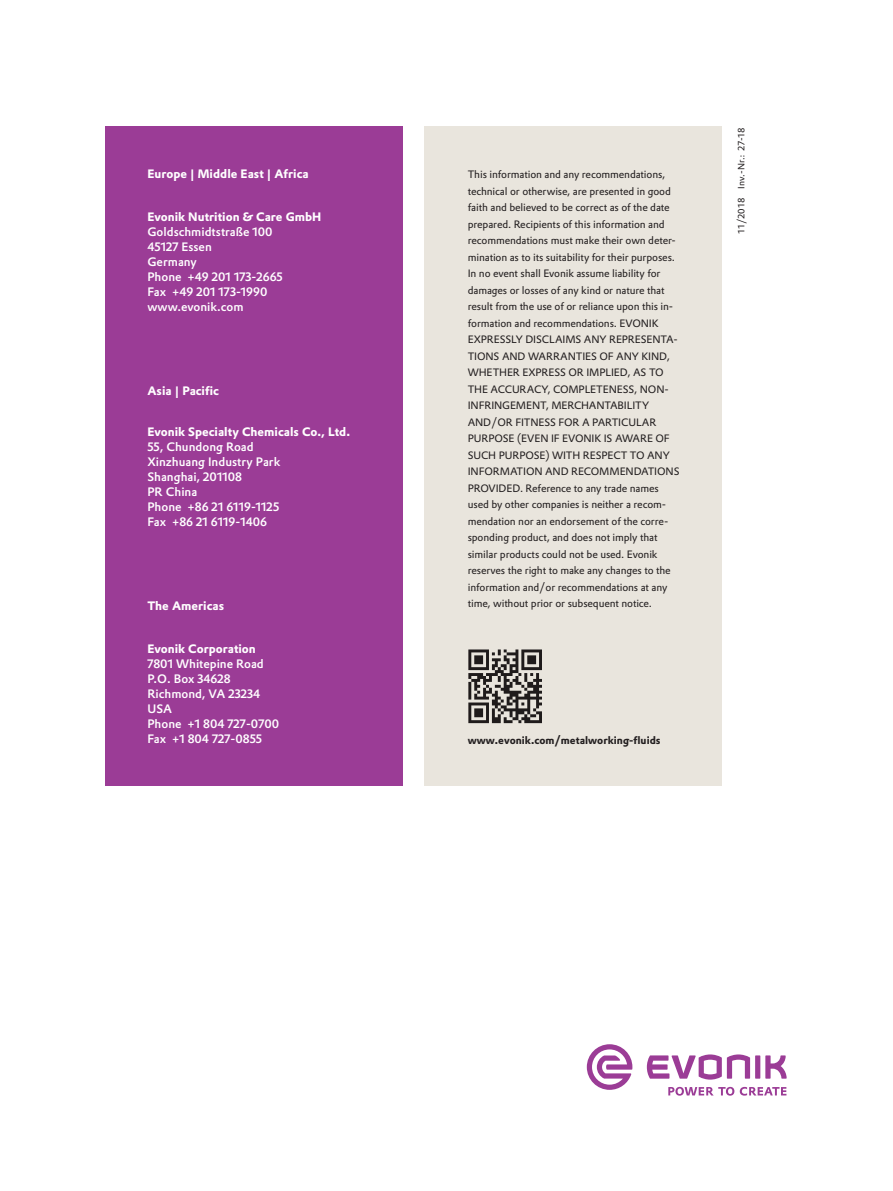
<style>
.page{position:relative;width:893px;height:1191px;background:#fff}
.page>*{position:absolute;margin:0;border:0;box-sizing:border-box;transform-origin:0 0}
.t1{font:500 12px/15px "Evonik Prokyon";color:#fff}
.t2{font:700 12px "Evonik Prokyon";color:#fff}
.t3{font:10.5px/16.5px "Evonik Prokyon";letter-spacing:-.01em;color:#231f20}
.t4{font:700 10.5px "Evonik Prokyon";color:#231f20}
.t5{font:9px "Evonik Prokyon";letter-spacing:-.005em;color:#231f20}
</style>
<div class="page">
<svg style="left:765px;top:1055px;width:22px;height:23px"></svg>
<div style="left:755px;top:1055px;width:5px;height:23px;background:#9b3c96"></div>
<svg style="left:647px;top:1054px;width:103px;height:25px"></svg>
<svg style="left:587px;top:1044px;width:45px;height:45px"></svg>
<svg style="left:668px;top:1086px;width:66px;height:9px"></svg>
<svg style="left:740px;top:1086px;width:46px;height:9px"></svg>
<div style="left:424px;top:126px;width:297px;height:660px;background:#e9e5dd"></div>
<div style="left:105px;top:127px;width:298px;height:659px;background:#9b3c96"></div>
<svg style="left:468px;top:723px;width:74px;height:1px"></svg>
<svg style="left:468px;top:649px;width:74px;height:74px"></svg>
<p class="t2" style="left:147px;top:164px;width:163px">Europe | Middle East | Africa</p>
<p class="t2" style="left:147px;top:207px;width:175px">Evonik Nutrition &amp; Care GmbH</p>
<p class="t1" style="left:147px;top:223px;width:137px">Goldschmidtstraße 100<br>45127 Essen<br>Germany<br>Phone +49 201 173-2665<br>Fax +49 201 173-1990 www.evonik.com</p>
<p class="t2" style="left:147px;top:380px;width:73px">Asia | Pacific</p>
<p class="t2" style="left:147px;top:422px;width:204px">Evonik Specialty Chemicals Co., Ltd.</p>
<p class="t1" style="left:147px;top:439px;width:134px">55, Chundong Road<br>Xinzhuang Industry Park<br>Shanghai, 201108<br>PR China<br>Phone +86 21 6119-1125<br>Fax +86 21 6119-1406</p>
<p class="t2" style="left:147px;top:596px;width:78px">The Americas</p>
<p class="t2" style="left:147px;top:638px;width:110px">Evonik Corporation</p>
<p class="t1" style="left:147px;top:655px;width:133px">7801 Whitepine Road<br>P.O. Box 34628<br>Richmond, VA 23234<br>USA<br>Phone +1 804 727-0700<br>Fax +1 804 727-0855</p>
<p class="t3" style="left:468px;top:165px;width:213px">This information and any recommendations, technical or otherwise, are presented in good faith and believed to be correct as of the date prepared. Recipients of this information and recommendations must make their own deter&shy;mination as to its suitability for their purposes.<br>In no event shall Evonik assume liability for damages or losses of any kind or nature that result from the use of or reliance upon this in&shy;formation and recommendations. EVONIK EXPRESSLY DISCLAIMS ANY REPRESENTA-TIONS AND WARRANTIES OF ANY KIND, WHETHER EXPRESS OR IMPLIED, AS TO THE ACCURACY, COMPLETENESS, NON-INFRINGEMENT, MERCHANTABILITY AND/OR FITNESS FOR A PARTICULAR PURPOSE (EVEN IF EVONIK IS AWARE OF SUCH PURPOSE) WITH RESPECT TO ANY INFORMATION AND RECOMMENDATIONS PROVIDED. Reference to any trade names used by other companies is neither a recom&shy;mendation nor an endorsement of the corre&shy;sponding product, and does not imply that similar products could not be used. Evonik reserves the right to make any changes to the information and/or recommendations at any time, without prior or subsequent notice.</p>
<p class="t4" style="left:468px;top:731px;width:194px">www.evonik.com/metalworking-fluids</p>
<p class="t5" style="left:734px;top:233px;width:107px;rotate:-90deg">11/2018 Inv.-Nr.: 27-18</p>
</div>
